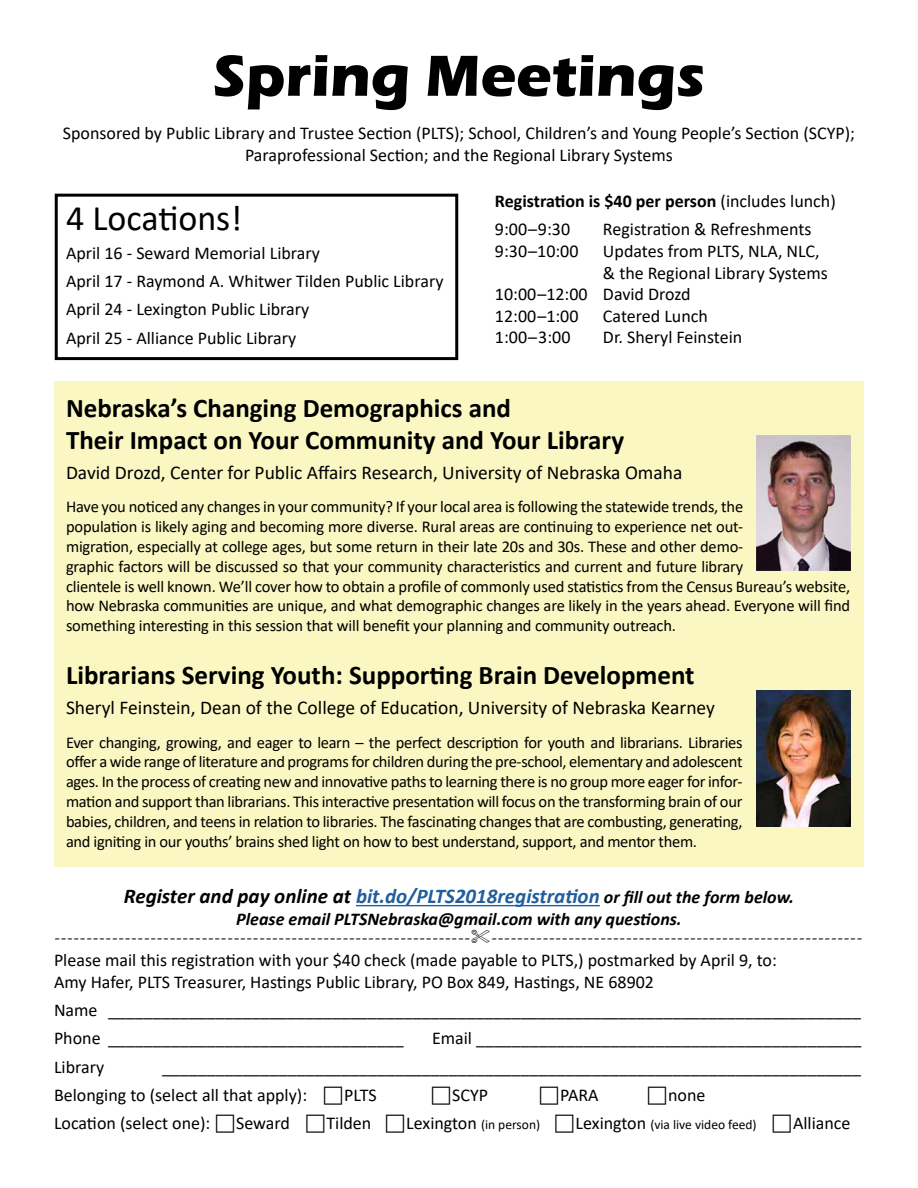
<style>
.page{position:relative;width:918px;height:1188px;background:#fff}
.page>*{position:absolute;margin:0;border:0;box-sizing:border-box;transform-origin:0 0}
.t1{font:700 60px "Eras ITC";color:#000}
.t2{font:36px "Calibri";color:#000}
.t3{font:700 27px/32.4px "Calibri";color:#000}
.t4{font:italic 700 21px "Calibri";color:#215e9e}
.t5{font:19.5px "Calibri";color:#000}
.t6{font:18px/28.3px "Calibri";color:#000}
.t7{font:18px "Minion Pro";color:#000}
.t8{font:700 18px/28.3px "Calibri";color:#000}
.t9{font:italic 700 18px "Calibri";color:#000}
.t10{font:16.5px/19.8px "Calibri";letter-spacing:-.01em;color:#000}
.t11{font:13.5px "Calibri";color:#000}
.s1{font-weight:400}
.s2{color:#000}
.s3{font-size:18px;color:#000}
.s4{font-size:18px}
</style>
<div class="page">
<div style="left:55px;top:382px;width:809px;height:485px;background:#fbf7c2"></div>
<img style="left:757px;top:435px;width:93px;height:136px">
<img style="left:756px;top:691px;width:94px;height:135px">
<div style="left:55px;top:194px;width:403px;height:166px;border:3px solid #000"></div>
<hr style="left:356px;top:905px;width:244px;height:1px;background:#215e9e">
<h1 class="t1" style="left:213px;top:41px;width:494px">Spring Meetings</h1>
<p class="t6" style="left:63px;top:122px;width:794px;line-height:21.6px;text-align:center">Sponsored by Public Library and Trustee Section (PLTS); School, Children’s and Young People’s Section (SCYP);<br>Paraprofessional Section; and the Regional Library Systems</p>
<h2 class="t2" style="left:66px;top:193px;width:178px">4 Locations!</h2>
<p class="t6" style="left:66px;top:238px;width:379px">April 16 - Seward Memorial Library<br>April 17 - Raymond A. Whitwer Tilden Public Library April 24 - Lexington Public Library<br>April 25 - Alliance Public Library</p>
<p class="t8" style="left:495px;top:187px;width:342px">Registration is $40 per person <span class="s1">(includes lunch)<br>9:00–9:30</span></p>
<p class="t6" style="left:603px;top:215px;width:210px">Registration &amp; Refreshments</p>
<p class="t6" style="left:495px;top:236px;width:85px">9:30–10:00</p>
<p class="t6" style="left:603px;top:236px;width:218px">Updates from PLTS, NLA, NLC,</p>
<p class="t6" style="left:603px;top:258px;width:227px">&amp; the Regional Library Systems</p>
<p class="t6" style="left:495px;top:280px;width:197px">10:00–12:00 David Drozd</p>
<p class="t6" style="left:495px;top:301px;width:85px">12:00–1:00</p>
<p class="t6" style="left:603px;top:301px;width:106px">Catered Lunch</p>
<p class="t6" style="left:495px;top:323px;width:77px">1:00–3:00</p>
<p class="t6" style="left:603px;top:323px;width:141px">Dr. Sheryl Feinstein</p>
<h3 class="t3" style="left:66px;top:391px;width:560px">Nebraska’s Changing Demographics and<br>Their Impact on Your Community and Your Library</h3>
<p class="t5" style="left:66px;top:459px;width:618px">David Drozd, Center for Public Affairs Research, University of Nebraska Omaha</p>
<p class="t10" style="left:66px;top:497px;width:786px">Have you noticed any changes in your community? If your local area is following the statewide trends, the<br>population is likely aging and becoming more diverse. Rural areas are continuing to experience net out-<br>migration, especially at college ages, but some return in their late 20s and 30s. These and other demo-<br>graphic factors will be discussed so that your community characteristics and current and future library<br>clientele is well known. We’ll cover how to obtain a profile of commonly used statistics from the Census Bureau’s website, how Nebraska communities are unique, and what demographic changes are likely in the years ahead. Everyone will find something interesting in this session that will benefit your planning and community outreach.</p>
<h3 class="t3" style="left:66px;top:659px;width:630px">Librarians Serving Youth: Supporting Brain Development</h3>
<p class="t5" style="left:66px;top:694px;width:650px">Sheryl Feinstein, Dean of the College of Education, University of Nebraska Kearney</p>
<p class="t10" style="left:66px;top:732px;width:678px;text-align:justify">Ever changing, growing, and eager to learn – the perfect description for youth and librarians. Libraries offer a wide range of literature and programs for children during the pre-school, elementary and adolescent ages. In the process of creating new and innovative paths to learning there is no group more eager for infor&shy;mation and support than librarians. This interactive presentation will focus on the transforming brain of our babies, children, and teens in relation to libraries. The fascinating changes that are combusting, generating, and igniting in our youths’ brains shed light on how to best understand, support, and mentor them.</p>
<p class="t4" style="left:124px;top:881px;width:672px"><span class="s2">Register and pay online at</span> bit.do/PLTS2018registration <span class="s3">or fill out the form below.</span></p>
<p class="t9" style="left:236px;top:906px;width:447px">Please email PLTSNebraska@gmail.com with any questions.</p>
<p class="t7" style="left:54px;top:925px;width:810px">----------------------------------------------------------------- ----------------------------------------------------------</p>
<p class="t6" style="left:54px;top:949px;width:724px;line-height:21.6px">Please mail this registration with your $40 check (made payable to PLTS,) postmarked by April 9, to:<br>Amy Hafer, PLTS Treasurer, Hastings Public Library, PO Box 849, Hastings, NE 68902</p>
<p class="t6" style="left:54px;top:995px;width:808px">Name ____________________________________________________________________________________<br>Phone _________________________________</p>
<p class="t6" style="left:432px;top:1024px;width:431px">Email ___________________________________________</p>
<p class="t6" style="left:54px;top:1052px;width:52px">Library</p>
<p class="t6" style="left:54px;top:1052px;width:809px;text-indent:108px">______________________________________________________________________________<br>Belonging to (select all that apply):</p>
<p class="t6" style="left:344px;top:1080px;width:34px">PLTS</p>
<p class="t6" style="left:452px;top:1080px;width:37px">SCYP</p>
<p class="t6" style="left:560px;top:1080px;width:40px">PARA</p>
<p class="t6" style="left:668px;top:1080px;width:39px">none</p>
<p class="t6" style="left:54px;top:1109px;width:158px">Location (select one):</p>
<p class="t6" style="left:236px;top:1109px;width:55px">Seward</p>
<p class="t6" style="left:327px;top:1109px;width:46px">Tilden</p>
<p class="t11" style="left:406px;top:1115px;width:135px"><span class="s4">Lexington</span> (in person)</p>
<p class="t11" style="left:576px;top:1115px;width:183px"><span class="s4">Lexington</span> (via live video feed)</p>
<p class="t6" style="left:793px;top:1109px;width:59px">Alliance</p>
</div>
